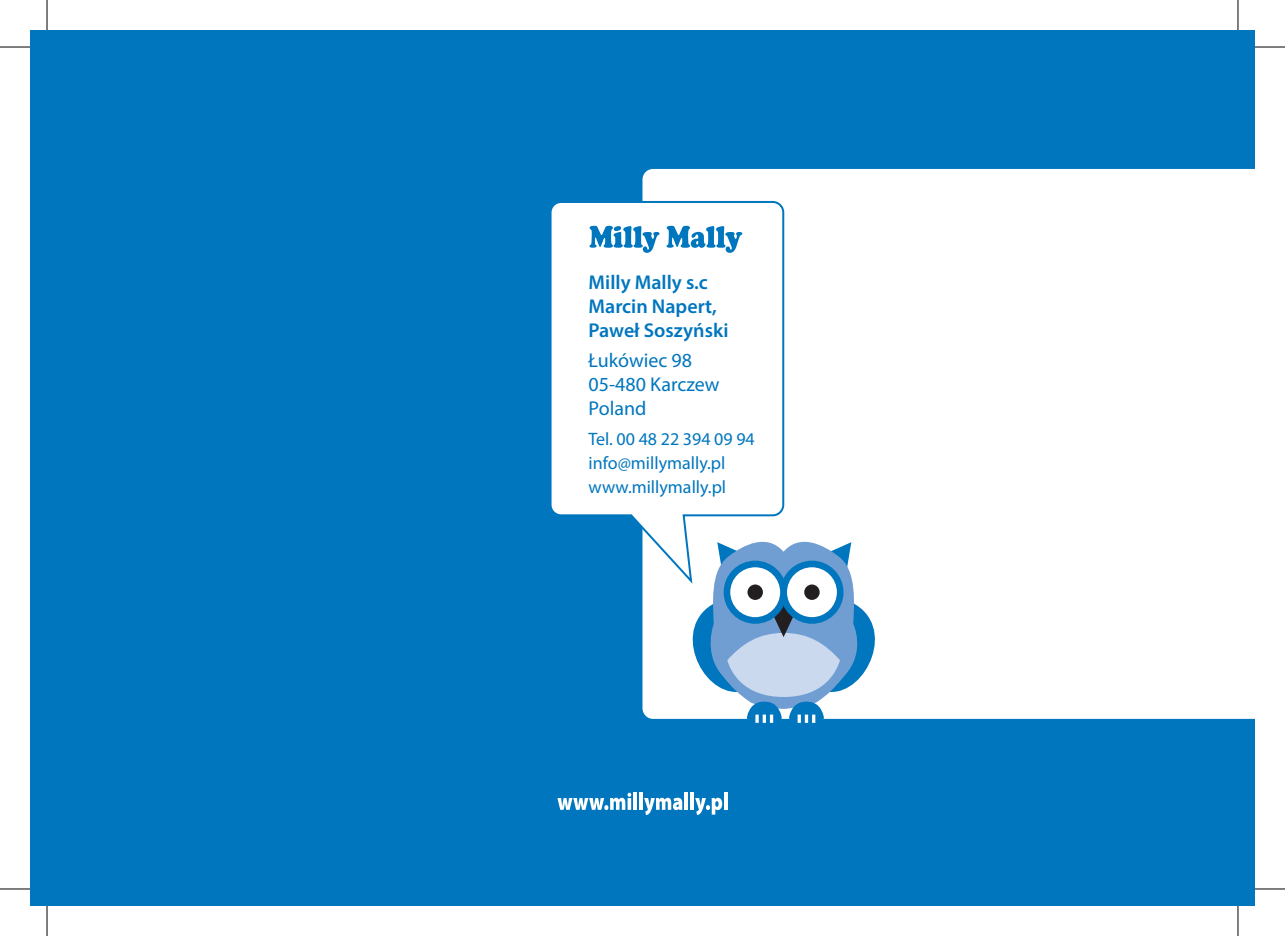
<style>
.page{position:relative;width:1285px;height:936px;background:#fff}
.page>*{position:absolute;margin:0;border:0;box-sizing:border-box;transform-origin:0 0}
.t1{font:600 20px/24px "Myriad Pro";color:#0076be}
.t2{font:20px/24px "Myriad Pro";color:#0076be}
.t3{font:18px/24px "Myriad Pro";color:#0076be}
</style>
<div class="page">
<div style="left:30px;top:30px;width:1225px;height:876px;background:#0076be"></div>
<div style="left:642px;top:169px;width:613px;height:550px;background:#fff"></div>
<svg style="left:670px;top:533px;width:227px;height:190px"></svg>
<svg style="left:557px;top:793px;width:74px;height:17px"></svg>
<svg style="left:627px;top:798px;width:4px;height:12px"></svg>
<hr style="left:633px;top:793px;width:4px;height:17px;background:#fff">
<hr style="left:639px;top:793px;width:4px;height:17px;background:#fff">
<svg style="left:644px;top:798px;width:38px;height:17px"></svg>
<hr style="left:684px;top:793px;width:4px;height:17px;background:#fff">
<hr style="left:690px;top:793px;width:4px;height:17px;background:#fff">
<svg style="left:695px;top:798px;width:27px;height:17px"></svg>
<hr style="left:724px;top:793px;width:3px;height:17px;background:#fff">
<svg style="left:551px;top:200px;width:234px;height:387px"></svg>
<svg style="left:589px;top:226px;width:153px;height:27px"></svg>
<hr style="left:0;top:47px;width:30px;height:1px;background:#000">
<hr style="left:1255px;top:47px;width:30px;height:1px;background:#000">
<hr style="left:0;top:889px;width:30px;height:1px;background:#000">
<hr style="left:1255px;top:889px;width:30px;height:1px;background:#000">
<hr style="left:47px;top:0;width:1px;height:30px;background:#000">
<hr style="left:47px;top:906px;width:1px;height:30px;background:#000">
<hr style="left:1237px;top:0;width:1px;height:30px;background:#000">
<hr style="left:1237px;top:906px;width:1px;height:30px;background:#000">
<p class="t1" style="left:588px;top:270px;width:142px">Milly Mally s.c<br>Marcin Napert,<br>Paweł Soszyński</p>
<p class="t2" style="left:588px;top:349px;width:132px">Łukówiec 98<br>05-480 Karczew<br>Poland</p>
<p class="t3" style="left:588px;top:428px;width:168px">Tel. 00 48 22 394 09 94 info@millymally.pl www.millymally.pl</p>
</div>
